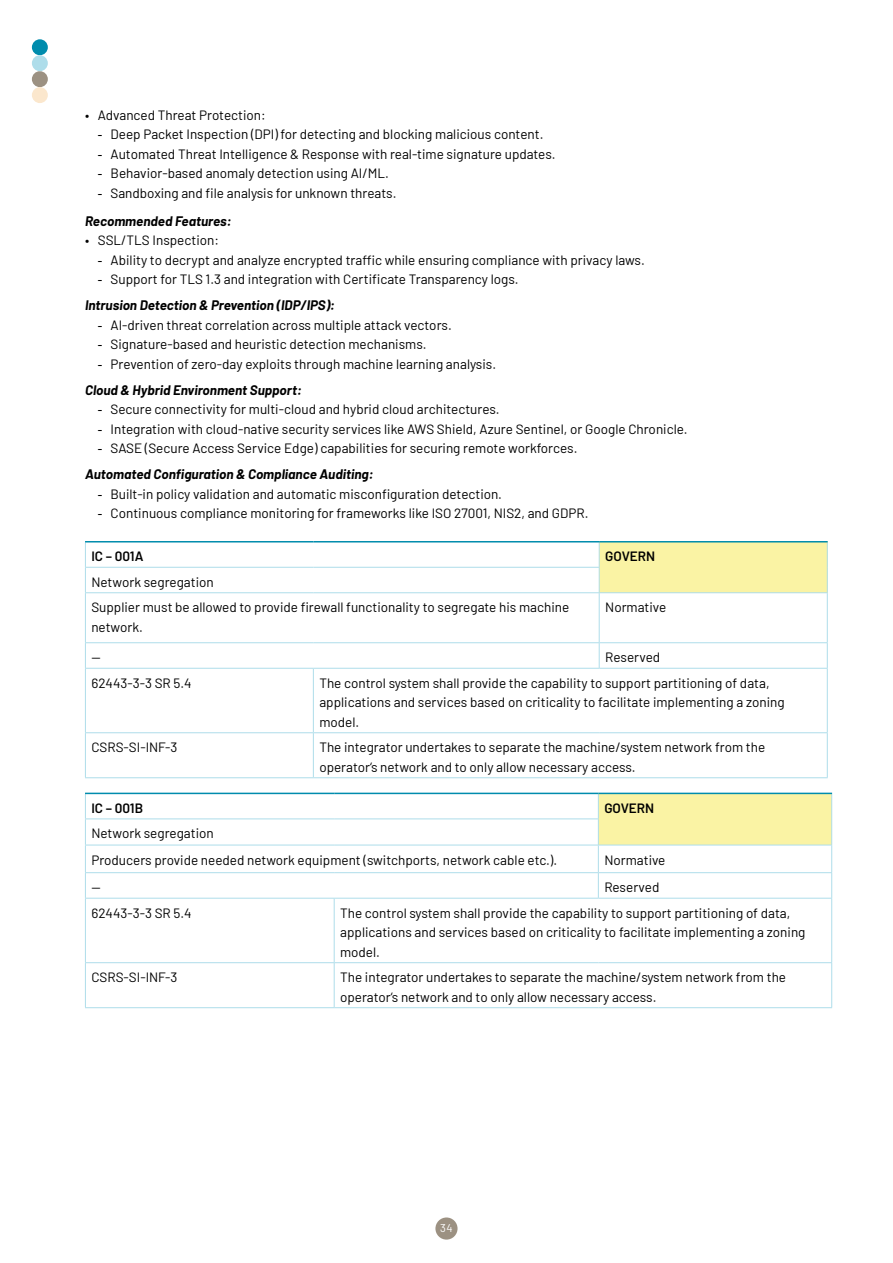
<style>
.page{position:relative;width:893px;height:1263px;background:#fff}
.page>*{position:absolute;margin:0;border:0;box-sizing:border-box;transform-origin:0 0}
.Parag{font:13.5px/19.5px "Barlow";color:#000}
.T4{font:italic 700 13.5px "Barlow";color:#000}
.Parag-2{font:600 13.5px "Barlow";color:#000}
.t1{font:11.25px "Barlow";color:#fff}
.s1{font-family:"Arial"}
</style>
<div class="page">
<div style="left:435px;top:1217px;width:23px;height:22px;background:#9c9182;border-radius:50%"></div>
<div style="left:32px;top:39px;width:16px;height:16px;background:#008cad;border-radius:50%"></div>
<div style="left:32px;top:71px;width:16px;height:16px;background:#9c9182;border-radius:50%"></div>
<div style="left:32px;top:55px;width:16px;height:16px;background:#aeddea;border-radius:50%"></div>
<div style="left:32px;top:87px;width:16px;height:16px;background:#fbe7cd;border-radius:50%"></div>
<div style="left:599px;top:542px;width:228px;height:51px;background:#faf3a4"></div>
<svg style="left:827px;top:542px;width:1px;height:50px"></svg>
<hr style="left:85px;top:567px;width:228px;height:1px;background:#aeddea">
<svg style="left:85px;top:542px;width:1px;height:50px"></svg>
<hr style="left:313px;top:567px;width:287px;height:1px;background:#aeddea">
<svg style="left:599px;top:542px;width:1px;height:50px"></svg>
<hr style="left:85px;top:592px;width:228px;height:1px;background:#aeddea">
<hr style="left:85px;top:593px;width:1px;height:49px;background:#aeddea">
<hr style="left:313px;top:592px;width:286px;height:1px;background:#aeddea">
<hr style="left:599px;top:592px;width:229px;height:1px;background:#aeddea">
<hr style="left:599px;top:593px;width:1px;height:49px;background:#aeddea">
<hr style="left:827px;top:593px;width:1px;height:49px;background:#aeddea">
<hr style="left:85px;top:642px;width:228px;height:1px;background:#aeddea">
<svg style="left:85px;top:643px;width:1px;height:25px"></svg>
<hr style="left:313px;top:642px;width:286px;height:1px;background:#aeddea">
<hr style="left:599px;top:642px;width:229px;height:1px;background:#aeddea">
<svg style="left:599px;top:643px;width:1px;height:25px"></svg>
<svg style="left:827px;top:643px;width:1px;height:25px"></svg>
<hr style="left:85px;top:668px;width:228px;height:1px;background:#aeddea">
<hr style="left:85px;top:669px;width:1px;height:63px;background:#aeddea">
<hr style="left:313px;top:668px;width:286px;height:1px;background:#aeddea">
<hr style="left:313px;top:669px;width:1px;height:63px;background:#aeddea">
<hr style="left:599px;top:668px;width:229px;height:1px;background:#aeddea">
<hr style="left:827px;top:669px;width:1px;height:63px;background:#aeddea">
<hr style="left:85px;top:732px;width:228px;height:1px;background:#aeddea">
<hr style="left:85px;top:733px;width:1px;height:44px;background:#aeddea">
<hr style="left:313px;top:732px;width:286px;height:1px;background:#aeddea">
<hr style="left:313px;top:733px;width:1px;height:44px;background:#aeddea">
<hr style="left:599px;top:732px;width:229px;height:1px;background:#aeddea">
<hr style="left:827px;top:733px;width:1px;height:44px;background:#aeddea">
<hr style="left:85px;top:777px;width:228px;height:1px;background:#aeddea">
<hr style="left:313px;top:777px;width:286px;height:1px;background:#aeddea">
<hr style="left:599px;top:777px;width:229px;height:1px;background:#aeddea">
<hr style="left:85px;top:541px;width:228px;height:1px;background:#008cad">
<hr style="left:313px;top:541px;width:286px;height:1px;background:#008cad">
<hr style="left:599px;top:541px;width:229px;height:1px;background:#008cad">
<div style="left:598px;top:793px;width:234px;height:52px;background:#faf3a4"></div>
<hr style="left:598px;top:845px;width:234px;height:1px;background:#aeddea">
<hr style="left:85px;top:818px;width:249px;height:1px;background:#aeddea">
<hr style="left:334px;top:818px;width:265px;height:1px;background:#aeddea">
<hr style="left:85px;top:845px;width:249px;height:1px;background:#aeddea">
<hr style="left:334px;top:845px;width:264px;height:1px;background:#aeddea">
<hr style="left:85px;top:963px;width:1px;height:44px;background:#aeddea">
<hr style="left:334px;top:963px;width:1px;height:44px;background:#aeddea">
<hr style="left:831px;top:963px;width:1px;height:44px;background:#aeddea">
<hr style="left:85px;top:1007px;width:249px;height:1px;background:#aeddea">
<hr style="left:334px;top:1007px;width:264px;height:1px;background:#aeddea">
<hr style="left:598px;top:1007px;width:234px;height:1px;background:#aeddea">
<hr style="left:85px;top:793px;width:249px;height:1px;background:#008cad">
<hr style="left:334px;top:793px;width:264px;height:1px;background:#008cad">
<hr style="left:85px;top:872px;width:249px;height:1px;background:#aeddea">
<svg style="left:85px;top:794px;width:1px;height:104px"></svg>
<hr style="left:334px;top:872px;width:264px;height:1px;background:#aeddea">
<hr style="left:598px;top:872px;width:234px;height:1px;background:#aeddea">
<svg style="left:831px;top:794px;width:1px;height:104px"></svg>
<hr style="left:85px;top:898px;width:249px;height:1px;background:#aeddea">
<hr style="left:85px;top:898px;width:1px;height:64px;background:#aeddea">
<hr style="left:334px;top:898px;width:264px;height:1px;background:#aeddea">
<hr style="left:334px;top:898px;width:1px;height:64px;background:#aeddea">
<hr style="left:598px;top:898px;width:234px;height:1px;background:#aeddea">
<hr style="left:831px;top:898px;width:1px;height:64px;background:#aeddea">
<hr style="left:85px;top:962px;width:249px;height:1px;background:#aeddea">
<hr style="left:334px;top:962px;width:264px;height:1px;background:#aeddea">
<hr style="left:598px;top:962px;width:234px;height:1px;background:#aeddea">
<hr style="left:598px;top:793px;width:234px;height:1px;background:#008cad">
<svg style="left:598px;top:794px;width:1px;height:104px"></svg>
<p class="Parag" style="left:85px;top:104px;width:182px">• Advanced Threat Protection:</p>
<p class="Parag" style="left:98px;top:124px;width:447px"><span class="s1">-</span> Deep Packet Inspection (DPI) for detecting and blocking malicious content.</p>
<p class="Parag" style="left:98px;top:143px;width:459px"><span class="s1">-</span> Automated Threat Intelligence &amp; Response with real-time signature updates.</p>
<p class="Parag" style="left:98px;top:163px;width:293px"><span class="s1">-</span> Behavior-based anomaly detection using AI/ML.</p>
<p class="Parag" style="left:98px;top:182px;width:300px"><span class="s1">-</span> Sandboxing and file analysis for unknown threats.</p>
<p class="T4" style="left:85px;top:211px;width:148px">Recommended Features:</p>
<p class="Parag" style="left:85px;top:230px;width:135px">• SSL/TLS Inspection:</p>
<p class="Parag" style="left:98px;top:249px;width:548px"><span class="s1">-</span> Ability to decrypt and analyze encrypted traffic while ensuring compliance with privacy laws.</p>
<p class="Parag" style="left:98px;top:269px;width:422px"><span class="s1">-</span> Support for TLS 1.3 and integration with Certificate Transparency logs.</p>
<p class="T4" style="left:85px;top:295px;width:252px">Intrusion Detection &amp; Prevention (IDP/IPS):</p>
<p class="Parag" style="left:98px;top:314px;width:355px"><span class="s1">-</span> AI-driven threat correlation across multiple attack vectors.</p>
<p class="Parag" style="left:98px;top:334px;width:330px"><span class="s1">-</span> Signature-based and heuristic detection mechanisms.</p>
<p class="Parag" style="left:98px;top:353px;width:400px"><span class="s1">-</span> Prevention of zero-day exploits through machine learning analysis.</p>
<p class="T4" style="left:85px;top:380px;width:218px">Cloud &amp; Hybrid Environment Support:</p>
<p class="Parag" style="left:98px;top:398px;width:403px"><span class="s1">-</span> Secure connectivity for multi-cloud and hybrid cloud architectures.</p>
<p class="Parag" style="left:98px;top:418px;width:591px"><span class="s1">-</span> Integration with cloud-native security services like AWS Shield, Azure Sentinel, or Google Chronicle.</p>
<p class="Parag" style="left:98px;top:437px;width:481px"><span class="s1">-</span> SASE (Secure Access Service Edge) capabilities for securing remote workforces.</p>
<p class="T4" style="left:85px;top:464px;width:290px">Automated Configuration &amp; Compliance Auditing:</p>
<p class="Parag" style="left:98px;top:483px;width:406px"><span class="s1">-</span> Built-in policy validation and automatic misconfiguration detection.</p>
<p class="Parag" style="left:98px;top:502px;width:492px"><span class="s1">-</span> Continuous compliance monitoring for frameworks like ISO 27001, NIS2, and GDPR.</p>
<p class="Parag-2" style="left:91px;top:546px;width:54px">IC – 001A</p>
<p class="Parag-2" style="left:605px;top:546px;width:51px">GOVERN</p>
<p class="Parag" style="left:91px;top:571px;width:124px">Network segregation</p>
<p class="Parag" style="left:91px;top:597px;width:479px">Supplier must be allowed to provide firewall functionality to segregate his machine network.</p>
<p class="Parag" style="left:605px;top:597px;width:63px">Normative</p>
<p class="Parag" style="left:91px;top:647px;width:11px">—</p>
<p class="Parag" style="left:605px;top:647px;width:57px">Reserved</p>
<p class="Parag" style="left:91px;top:672px;width:102px">62443-3-3 SR 5.4</p>
<p class="Parag" style="left:319px;top:672px;width:467px">The control system shall provide the capability to support partitioning of data, applications and services based on criticality to facilitate implementing a zoning model.</p>
<p class="Parag" style="left:91px;top:737px;width:88px">CSRS-SI-INF-3</p>
<p class="Parag" style="left:319px;top:737px;width:447px">The integrator undertakes to separate the machine/system network from the operator‘s network and to only allow necessary access.</p>
<p class="Parag-2" style="left:91px;top:798px;width:53px">IC – 001B</p>
<p class="Parag-2" style="left:604px;top:798px;width:51px">GOVERN</p>
<p class="Parag" style="left:91px;top:823px;width:124px">Network segregation</p>
<p class="Parag" style="left:91px;top:849px;width:467px">Producers provide needed network equipment (switchports, network cable etc.).</p>
<p class="Parag" style="left:604px;top:849px;width:63px">Normative</p>
<p class="Parag" style="left:91px;top:876px;width:11px">—</p>
<p class="Parag" style="left:604px;top:876px;width:57px">Reserved</p>
<p class="Parag" style="left:91px;top:902px;width:102px">62443-3-3 SR 5.4</p>
<p class="Parag" style="left:340px;top:902px;width:467px">The control system shall provide the capability to support partitioning of data, applications and services based on criticality to facilitate implementing a zoning model.</p>
<p class="Parag" style="left:91px;top:966px;width:88px">CSRS-SI-INF-3</p>
<p class="Parag" style="left:340px;top:966px;width:447px">The integrator undertakes to separate the machine/system network from the operator‘s network and to only allow necessary access.</p>
<p class="t1" style="left:440px;top:1220px;width:14px">34</p>
</div>
